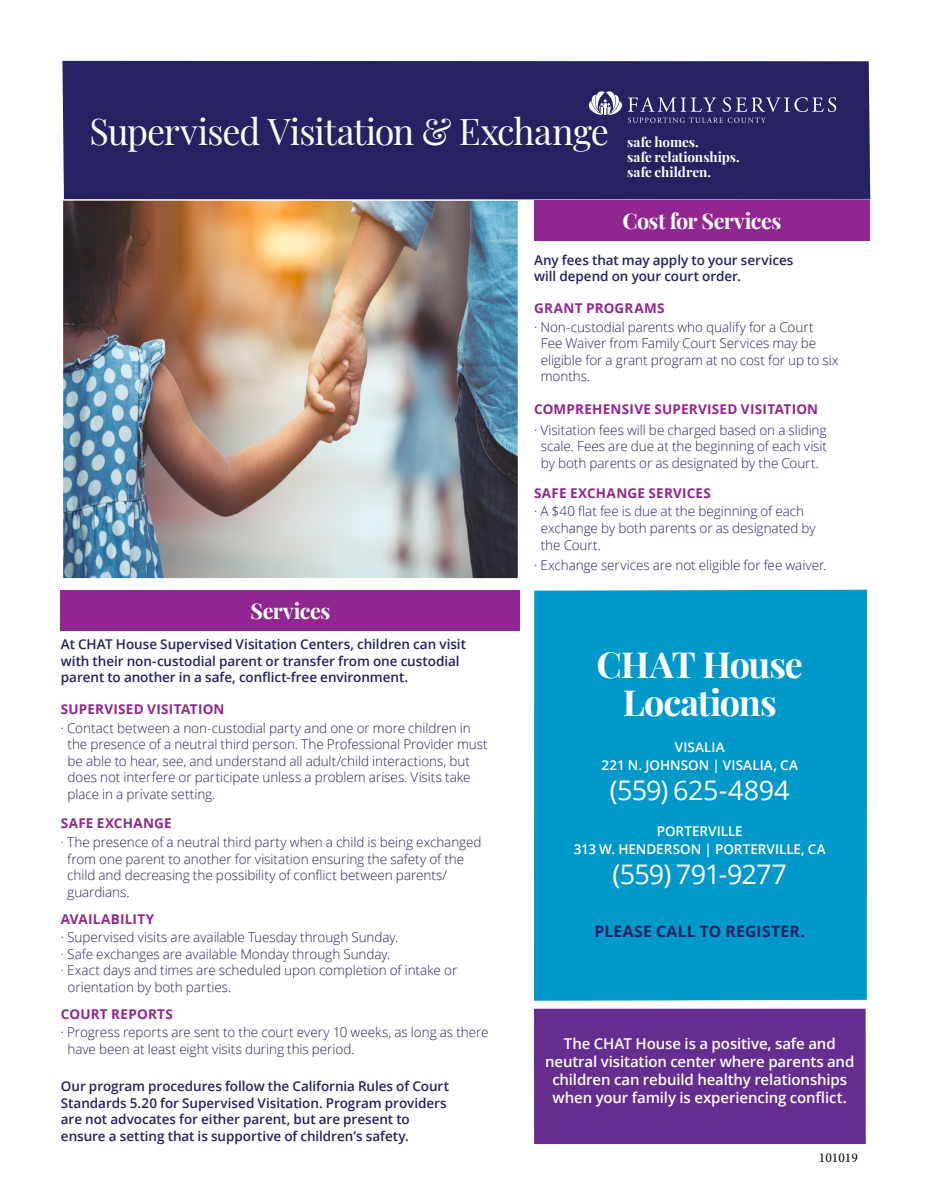
<style>
.page{position:relative;width:932px;height:1202px;background:#fff}
.page>*{position:absolute;margin:0;border:0;box-sizing:border-box;transform-origin:0 0}
.flyer_H2{font:36px "Playfair Display";letter-spacing:-.03em;color:#fff}
.flyer_H1{font:700 36px/37.5px "Playfair Display";letter-spacing:-.03em;color:#fff;text-align:center}
.flyer_address{font:27px "Open Sans";letter-spacing:-.025em;color:#fff}
.flyer_H3{font:700 21.6px "Playfair Display";letter-spacing:-.025em;color:#fff}
.flyer_call_out_cente{font:700 15.75px "Open Sans";letter-spacing:.01em;color:#262262}
.flyer_h5_phone2{font:600 15px/18px "Open Sans";letter-spacing:-.01em;color:#fff;text-align:center}
.p_bullet_9_11{font:300 13.5px/16.5px "Open Sans";letter-spacing:-.005em;color:#252161}
.flyer_subhead_2{font:600 13.5px/16.5px "Open Sans";letter-spacing:-.005em;color:#252161}
.flyer_subhead_1{font:700 13.5px "Open Sans";letter-spacing:.02em;color:#90268f}
.flyer_address-2{font:600 13.5px/18px "Open Sans";color:#fff;text-align:center}
.t1{font:700 13.5px/15px "Playfair Display";letter-spacing:-.005em;color:#fff}
.p_bullet_9_11-2{font:700 13.5px "Open Sans";letter-spacing:.02em;color:#90268f}
.t2{font:13.5px "Minion Pro";color:#000}
</style>
<div class="page">
<img style="left:63px;top:202px;width:455px;height:376px">
<div style="left:62px;top:60px;width:809px;height:142px;background:#262262"></div>
<div style="left:61px;top:590px;width:459px;height:40px;background:#90268f"></div>
<div style="left:534px;top:589px;width:333px;height:411px;background:#0099ca"></div>
<div style="left:534px;top:200px;width:335px;height:41px;background:#90268f"></div>
<div style="left:534px;top:1008px;width:331px;height:136px;background:#662d91"></div>
<svg style="left:588px;top:91px;width:34px;height:24px"></svg>
<svg style="left:628px;top:97px;width:208px;height:26px;background:#444178"></svg>
<p class="flyer_H2" style="left:89px;top:104px;width:521px">Supervised Visitation &amp; Exchange</p>
<p class="t1" style="left:627px;top:133px;width:114px">safe homes.<br>safe relationships. safe children.</p>
<p class="flyer_H3" style="left:250px;top:593px;width:81px">Services</p>
<p class="flyer_subhead_2" style="left:61px;top:636px;width:406px">At CHAT House Supervised Visitation Centers, children can visit with their non-custodial parent or transfer from one custodial parent to another in a safe, conflict-free environment.</p>
<p class="flyer_subhead_1" style="left:61px;top:699px;width:165px">SUPERVISED VISITATION</p>
<p class="p_bullet_9_11" style="left:67px;top:719px;width:422px;text-indent:-7px">· Contact between a non-custodial party and one or more children in the presence of a neutral third person. The Professional Provider must be able to hear, see, and understand all adult/child interactions, but does not interfere or participate unless a problem arises. Visits take place in a private setting.</p>
<p class="flyer_subhead_1" style="left:61px;top:814px;width:112px">SAFE EXCHANGE</p>
<p class="p_bullet_9_11" style="left:67px;top:834px;width:416px;text-indent:-6px">· The presence of a neutral third party when a child is being exchanged from one parent to another for visitation ensuring the safety of the child and decreasing the possibility of conflict between parents/ guardians.</p>
<p class="flyer_subhead_1" style="left:61px;top:909px;width:95px">AVAILABILITY</p>
<p class="p_bullet_9_11" style="left:61px;top:929px;width:339px">· Supervised visits are available Tuesday through Sunday.</p>
<p class="p_bullet_9_11" style="left:61px;top:945px;width:331px">· Safe exchanges are available Monday through Sunday.</p>
<p class="p_bullet_9_11" style="left:61px;top:962px;width:398px">· Exact days and times are scheduled upon completion of intake or</p>
<p class="p_bullet_9_11" style="left:67px;top:978px;width:165px">orientation by both parties.</p>
<p class="flyer_subhead_1" style="left:61px;top:1004px;width:113px">COURT REPORTS</p>
<p class="p_bullet_9_11" style="left:67px;top:1024px;width:422px;text-indent:-7px">· Progress reports are sent to the court every 10 weeks, as long as there have been at least eight visits during this period.</p>
<p class="flyer_subhead_2" style="left:61px;top:1077px;width:389px">Our program procedures follow the California Rules of Court Standards 5.20 for Supervised Visitation. Program providers are not advocates for either parent, but are present to ensure a setting that is supportive of children’s safety.</p>
<p class="flyer_H3" style="left:622px;top:204px;width:160px">Cost for Services</p>
<p class="flyer_subhead_2" style="left:534px;top:251px;width:261px">Any fees that may apply to your services will depend on your court order.</p>
<p class="flyer_subhead_1" style="left:534px;top:298px;width:132px">GRANT PROGRAMS</p>
<p class="p_bullet_9_11" style="left:540px;top:318px;width:299px;text-indent:-7px">· Non-custodial parents who qualify for a Court Fee Waiver from Family Court Services may be eligible for a grant program at no cost for up to six months.</p>
<p class="p_bullet_9_11-2" style="left:534px;top:400px;width:285px">COMPREHENSIVE SUPERVISED VISITATION</p>
<p class="p_bullet_9_11" style="left:534px;top:421px;width:294px;text-align:center">· Visitation fees will be charged based on a sliding scale. Fees are due at the beginning of each visit by both parents or as designated by the Court.</p>
<p class="flyer_subhead_1" style="left:534px;top:483px;width:178px">SAFE EXCHANGE SERVICES</p>
<p class="p_bullet_9_11" style="left:540px;top:503px;width:276px;text-indent:-7px">· A $40 flat fee is due at the beginning of each exchange by both parents or as designated by the Court.</p>
<p class="p_bullet_9_11" style="left:534px;top:556px;width:294px">· Exchange services are not eligible for fee waiver.</p>
<p class="flyer_H1" style="left:596px;top:643px;width:208px">CHAT House<br>Locations</p>
<p class="flyer_address-2" style="left:601px;top:738px;width:198px">VISALIA<br>221 N. JOHNSON | VISALIA, CA</p>
<p class="flyer_address" style="left:610px;top:772px;width:181px">(559) 625-4894</p>
<p class="flyer_address-2" style="left:573px;top:822px;width:253px">PORTERVILLE<br>313 W. HENDERSON | PORTERVILLE, CA</p>
<p class="flyer_address" style="left:612px;top:856px;width:176px">(559) 791-9277</p>
<p class="flyer_call_out_cente" style="left:594px;top:920px;width:212px">PLEASE CALL TO REGISTER.</p>
<p class="flyer_h5_phone2" style="left:545px;top:1034px;width:311px">The CHAT House is a positive, safe and neutral visitation center where parents and children can rebuild healthy relationships when your family is experiencing conflict.</p>
<p class="t2" style="left:819px;top:1148px;width:40px">101019</p>
</div>
